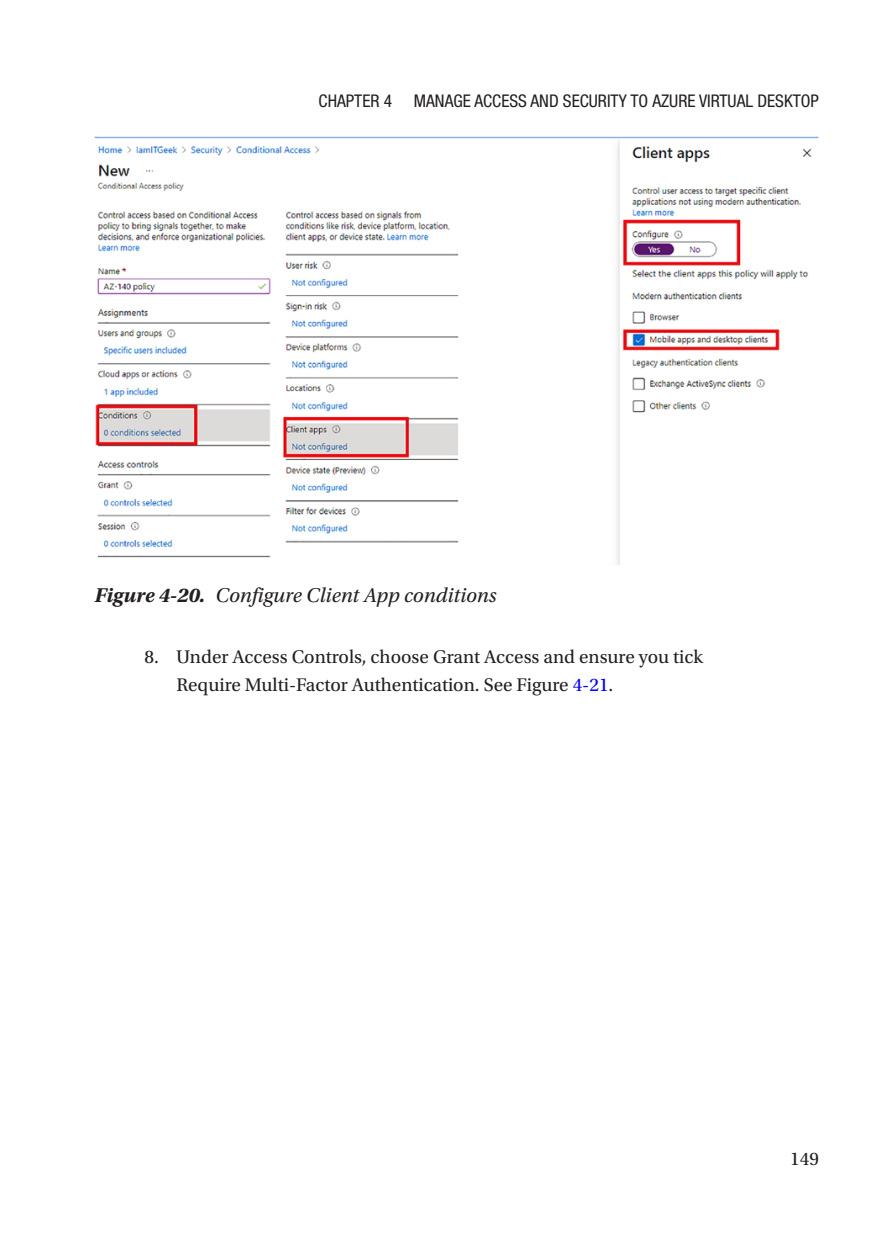
<style>
.page{position:relative;width:882px;height:1260px;background:#fff}
.page>*{position:absolute;margin:0;border:0;box-sizing:border-box;transform-origin:0 0}
.t1{font:italic 21px "Utopia Std";color:#231f20}
.t2{font:19.25px/28px "Utopia Std";color:#231f20}
.t3{font:condensed 17.5px "Helvetica Neue LT Std";color:#231f20}
.s1{font-weight:700}
.s2{color:#0000fa}
</style>
<div class="page">
<img style="left:94px;top:136px;width:725px;height:429px">
<p class="t3" style="left:319px;top:91px;width:502px">CHAPTER 4 MANAGE ACCESS AND SECURITY TO AZURE VIRTUAL DESKTOP</p>
<p class="t1" style="left:94px;top:584px;width:404px"><span class="s1">Figure 4-20.</span> Configure Client App conditions</p>
<p class="t2" style="left:176px;top:643px;width:528px;text-indent:-32px">8. Under Access Controls, choose Grant Access and ensure you tick<br>Require Multi-Factor Authentication. See Figure <span class="s2">4-21</span>.</p>
<p class="t2" style="left:790px;top:1146px;width:30px">149</p>
</div>
